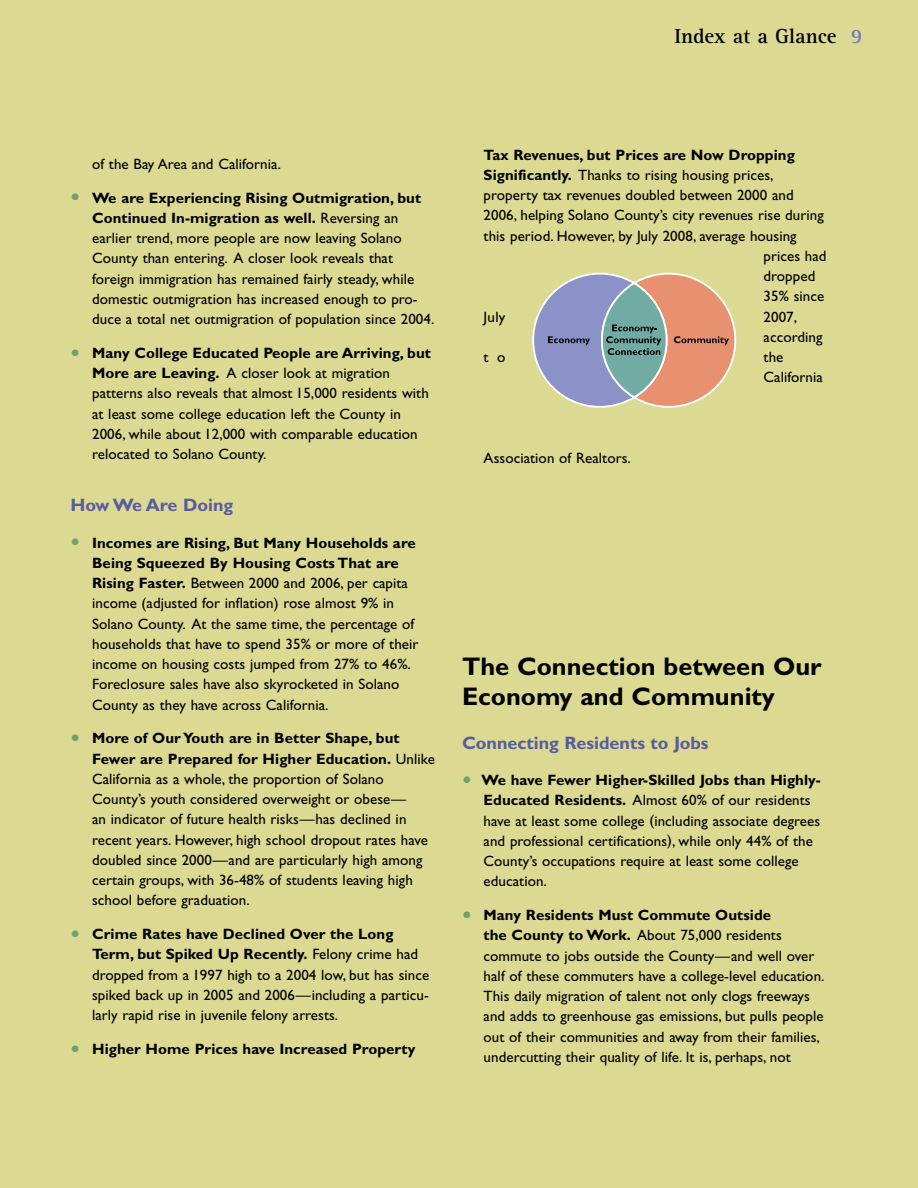
<style>
.page{position:relative;width:918px;height:1188px;background:#dcd993}
.page>*{position:absolute;margin:0;border:0;box-sizing:border-box;transform-origin:0 0}
.t1{font:700 25.5px/30px "Gill Sans";color:#000}
.t2{font:700 21px "Rotis Serif";color:#000}
.t3{font:700 18px "Gill Sans";color:#595da0}
.t4{font:15px/20.2px "Gill Sans";letter-spacing:.005em;color:#000}
.t5{font:700 15px "Gill Sans";letter-spacing:.005em;color:#000}
.s1{color:#717dbd}
.s2{font-size:27px;color:#71a16b}
.s3{font-weight:700}
.s4{font-weight:400;font-size:27px;color:#71a16b}
</style>
<div class="page">
<svg style="left:532px;top:273px;width:204px;height:135px"></svg>
<h2 class="t2" style="left:674px;top:23px;width:190px">Index at a Glance <span class="s1">9</span></h2>
<p class="t4" style="left:92px;top:154px;width:190px">of the Bay Area and California.</p>
<p class="t4" style="left:92px;top:187px;width:344px;text-indent:-22px"><span class="s2">•</span> <span class="s3">We are Experiencing Rising Outmigration, but Continued In-migration as well.</span> Reversing an earlier trend, more people are now leaving Solano County than entering. A closer look reveals that foreign immigration has remained fairly steady, while domestic outmigration has increased enough to pro&shy;duce a total net outmigration of population since 2004.</p>
<p class="t4" style="left:92px;top:343px;width:340px;text-indent:-22px"><span class="s2">•</span> <span class="s3">Many College Educated People are Arriving, but More are Leaving.</span> A closer look at migration patterns also reveals that almost 15,000 residents with at least some college education left the County in 2006, while about 12,000 with comparable education relocated to Solano County.</p>
<p class="t3" style="left:70px;top:494px;width:164px">How We Are Doing</p>
<p class="t4" style="left:92px;top:533px;width:328px;text-indent:-22px"><span class="s2">•</span> <span class="s3">Incomes are Rising, But Many Households are Being Squeezed By Housing Costs That are Rising Faster.</span> Between 2000 and 2006, per capita income (adjusted for inflation) rose almost 9% in Solano County. At the same time, the percentage of households that have to spend 35% or more of their income on housing costs jumped from 27% to 46%.<br>Foreclosure sales have also skyrocketed in Solano County as they have across California.</p>
<p class="t4" style="left:92px;top:728px;width:344px;text-indent:-22px"><span class="s2">•</span> <span class="s3">More of Our Youth are in Better Shape, but Fewer are Prepared for Higher Education.</span> Unlike California as a whole, the proportion of Solano County’s youth considered overweight or obese—<br>an indicator of future health risks—has declined in recent years. However, high school dropout rates have doubled since 2000—and are particularly high among certain groups, with 36-48% of students leaving high school before graduation.</p>
<p class="t4" style="left:92px;top:924px;width:339px;text-indent:-22px"><span class="s2">•</span> <span class="s3">Crime Rates have Declined Over the Long Term, but Spiked Up Recently.</span> Felony crime had dropped from a 1997 high to a 2004 low, but has since spiked back up in 2005 and 2006—including a particu&shy;larly rapid rise in juvenile felony arrests.</p>
<p class="t5" style="left:70px;top:1040px;width:346px"><span class="s4">•</span> Higher Home Prices have Increased Property</p>
<p class="t5" style="left:484px;top:146px;width:313px">Tax Revenues, but Prices are Now Dropping</p>
<p class="t4" style="left:484px;top:165px;width:291px"><span class="s3">Significantly.</span> Thanks to rising housing prices,</p>
<p class="t4" style="left:484px;top:185px;width:312px">property tax revenues doubled between 2000 and</p>
<p class="t4" style="left:484px;top:205px;width:342px">2006, helping Solano County’s city revenues rise during</p>
<p class="t4" style="left:484px;top:225px;width:315px">this period. However, by July 2008, average housing</p>
<p class="t4" style="left:764px;top:246px;width:64px">prices had</p>
<p class="t4" style="left:764px;top:266px;width:53px">dropped</p>
<p class="t4" style="left:764px;top:286px;width:62px">35% since</p>
<p class="t4" style="left:484px;top:306px;width:23px">July</p>
<p class="t4" style="left:764px;top:306px;width:60px">2007, according</p>
<p class="t4" style="left:484px;top:347px;width:23px">t o</p>
<p class="t4" style="left:764px;top:347px;width:61px">the<br>California</p>
<p class="t4" style="left:484px;top:448px;width:149px">Association of Realtors.</p>
<h1 class="t1" style="left:462px;top:651px;width:361px">The Connection between Our<br>Economy and Community</h1>
<p class="t3" style="left:462px;top:732px;width:248px">Connecting Residents to Jobs</p>
<p class="t4" style="left:484px;top:770px;width:339px;text-indent:-22px"><span class="s2">•</span> <span class="s3">We have Fewer Higher-Skilled Jobs than Highly-Educated Residents.</span> Almost 60% of our residents have at least some college (including associate degrees and professional certifications), while only 44% of the County’s occupations require at least some college education.</p>
<p class="t4" style="left:484px;top:905px;width:342px;text-indent:-22px"><span class="s2">•</span> <span class="s3">Many Residents Must Commute Outside<br>the County to Work.</span> About 75,000 residents commute to jobs outside the County—and well over half of these commuters have a college-level education.<br>This daily migration of talent not only clogs freeways and adds to greenhouse gas emissions, but pulls people out of their communities and away from their families, undercutting their quality of life. It is, perhaps, not</p>
</div>
